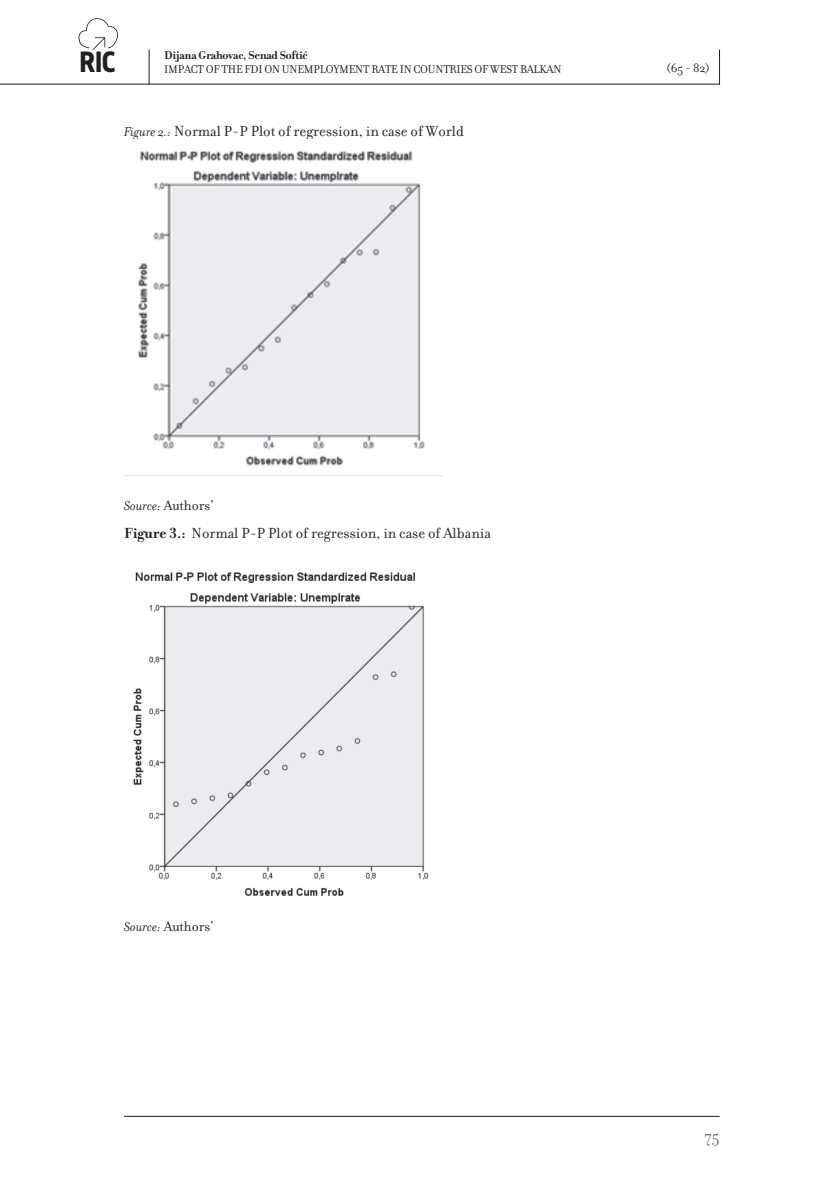
<style>
.page{position:relative;width:819px;height:1191px;background:#fff}
.page>*{position:absolute;margin:0;border:0;box-sizing:border-box;transform-origin:0 0}
.t1{font:700 27.3px "Elysio";color:#231f20}
.t2{font:17.5px "Filosofia";color:#6c6d70}
.t3{font:15.75px "Filosofia";color:#231f20}
.t4{font:14.88px "Filosofia";color:#231f20}
.t5{font:13.12px "Filosofia";color:#231f20}
.t6{font:12.25px "Filosofia";letter-spacing:-.02em;color:#231f20}
.t7{font:700 12.25px "Filosofia";letter-spacing:-.02em;color:#231f20}
.s1{font-style:italic;font-size:14px}
.s2{font-weight:700}
</style>
<div class="page">
<hr style="left:0;top:84px;width:719px;height:1px;background:#231f20">
<hr style="left:124px;top:1116px;width:595px;height:1px;background:#231f20">
<hr style="left:149px;top:50px;width:1px;height:35px;background:#231f20">
<hr style="left:719px;top:50px;width:1px;height:35px;background:#231f20">
<svg style="left:78px;top:18px;width:40px;height:32px"></svg>
<img style="left:124px;top:151px;width:318px;height:325px">
<img style="left:133px;top:572px;width:296px;height:324px">
<p class="t7" style="left:164px;top:48px;width:145px">Dijana Grahovac, Senad Softić</p>
<p class="t6" style="left:164px;top:62px;width:399px">IMPACT OF THE FDI ON UNEMPLOYMENT RATE IN COUNTRIES OF WEST BALKAN</p>
<h1 class="t1" style="left:79px;top:43px;width:38px">RIC</h1>
<p class="t5" style="left:666px;top:61px;width:45px">(65 - 82)</p>
<p class="t3" style="left:124px;top:122px;width:341px"><span class="s1">Figure 2.:</span> Normal P-P Plot of regression, in case of World</p>
<p class="t4" style="left:124px;top:497px;width:91px"><span class="s1">Source:</span> Authors’</p>
<p class="t3" style="left:124px;top:525px;width:368px"><span class="s2">Figure 3.:</span> Normal P-P Plot of regression, in case of Albania</p>
<p class="t4" style="left:124px;top:918px;width:91px"><span class="s1">Source:</span> Authors’</p>
<p class="t2" style="left:704px;top:1125px;width:17px">75</p>
</div>
